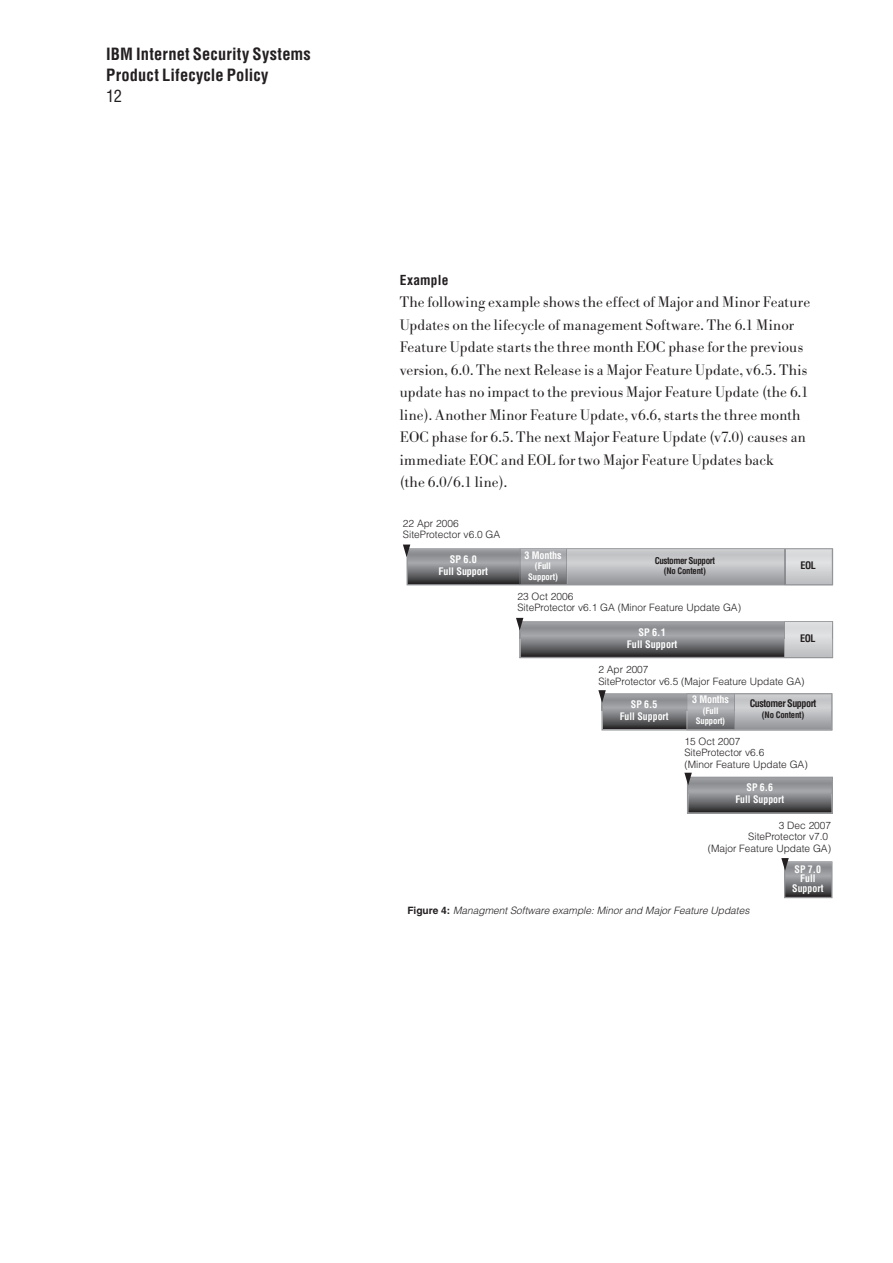
<style>
.page{position:relative;width:893px;height:1263px;background:#fff}
.page>*{position:absolute;margin:0;border:0;box-sizing:border-box;transform-origin:0 0}
.t1{font:700 condensed 16.5px/21px "Helvetica";letter-spacing:.01em;color:#231f20}
.t2{font:condensed 16.5px "Helvetica";color:#231f20}
.t3{font:300 15px/22.5px "Bodoni BE";letter-spacing:.005em;color:#231f20}
.t4{font:700 condensed 13.5px "Helvetica";letter-spacing:.015em;color:#231f20}
.t5{font:300 10.2px/11.6px "Helvetica";color:#231f20}
.t6{font:700 condensed 10.2px/12.1px "Helvetica";color:#fff;text-align:center}
.t7{font:italic 300 10.2px "Helvetica";color:#231f20}
.t8{font:700 condensed 10.2px "Helvetica";letter-spacing:-.05em;color:#231f20}
.t9{font:700 condensed 9.15px "Helvetica";letter-spacing:-.05em;color:#231f20}
.t10{font:700 condensed 8.7px/10.5px "Helvetica";letter-spacing:-.015em;color:#fff;text-align:center}
.t11{font:700 condensed 8.7px "Helvetica";letter-spacing:-.025em;color:#231f20}
.s1{font-weight:700;font-style:normal}
</style>
<div class="page">
<svg style="left:403px;top:544px;width:430px;height:41px;background:#b0b1b3"></svg>
<svg style="left:516px;top:618px;width:317px;height:40px;background:#929396"></svg>
<svg style="left:598px;top:690px;width:234px;height:40px;background:#a4a5a8"></svg>
<svg style="left:684px;top:773px;width:149px;height:41px;background:#8a8b8d"></svg>
<svg style="left:781px;top:858px;width:51px;height:40px;background:#8a8b8d"></svg>
<p class="t1" style="left:106px;top:43px;width:206px">IBM Internet Security Systems<br>Product Lifecycle Policy</p>
<p class="t2" style="left:106px;top:85px;width:17px">12</p>
<p class="t4" style="left:400px;top:271px;width:50px">Example</p>
<p class="t3" style="left:400px;top:291px;width:412px">The following example shows the effect of Major and Minor Feature Updates on the lifecycle of management Software. The 6.1 Minor Feature Update starts the three month EOC phase for the previous version, 6.0. The next Release is a Major Feature Update, v6.5. This update has no impact to the previous Major Feature Update (the 6.1 line). Another Minor Feature Update, v6.6, starts the three month EOC phase for 6.5. The next Major Feature Update (v7.0) causes an immediate EOC and EOL for two Major Feature Updates back<br>(the 6.0/6.1 line).</p>
<p class="t5" style="left:403px;top:517px;width:99px">22 Apr 2006<br>SiteProtector v6.0 GA</p>
<p class="t6" style="left:439px;top:553px;width:51px">SP 6.0<br>Full Support</p>
<p class="t6" style="left:524px;top:549px;width:39px">3 Months</p>
<p class="t10" style="left:528px;top:561px;width:31px">(Full<br>Support)</p>
<p class="t9" style="left:655px;top:555px;width:62px">Customer Support</p>
<p class="t11" style="left:664px;top:566px;width:44px">(No Content)</p>
<p class="t5" style="left:517px;top:590px;width:225px">23 Oct 2006<br>SiteProtector v6.1 GA (Minor Feature Update GA)</p>
<p class="t8" style="left:800px;top:559px;width:17px">EOL</p>
<p class="t6" style="left:627px;top:626px;width:52px">SP 6.1<br>Full Support</p>
<p class="t8" style="left:800px;top:632px;width:17px">EOL</p>
<p class="t5" style="left:598px;top:663px;width:208px">2 Apr 2007<br>SiteProtector v6.5 (Major Feature Update GA)</p>
<p class="t6" style="left:692px;top:693px;width:38px">3 Months</p>
<p class="t10" style="left:696px;top:705px;width:31px">(Full<br>Support)</p>
<p class="t6" style="left:620px;top:698px;width:50px">SP 6.5<br>Full Support</p>
<p class="t8" style="left:750px;top:697px;width:68px">Customer Support</p>
<p class="t11" style="left:762px;top:709px;width:44px">(No Content)</p>
<p class="t5" style="left:684px;top:735px;width:125px">15 Oct 2007<br>SiteProtector v6.6<br>(Minor Feature Update GA)</p>
<p class="t6" style="left:735px;top:781px;width:50px">SP 6.6<br>Full Support</p>
<p class="t5" style="left:708px;top:819px;width:125px;text-align:right">3 Dec 2007<br>SiteProtector v7.0<br>(Major Feature Update GA)</p>
<p class="t7" style="left:407px;top:903px;width:344px"><span class="s1">Figure 4:</span> Managment Software example: Minor and Major Feature Updates</p>
<p class="t6" style="left:792px;top:865px;width:33px;line-height:9.1px">SP 7.0<br>Full<br>Support</p>
</div>
